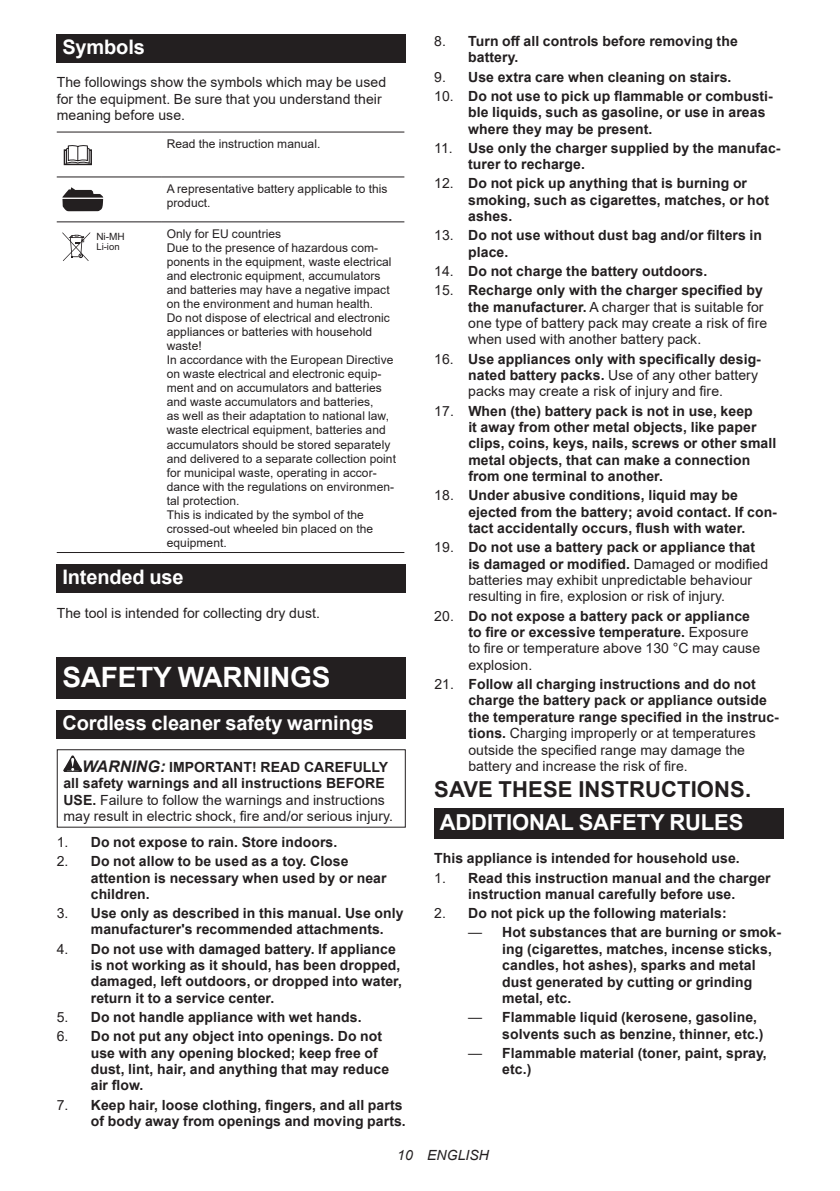
<style>
.page{position:relative;width:840px;height:1191px;background:#fff}
.page>*{position:absolute;margin:0;border:0;box-sizing:border-box;transform-origin:0 0}
.t1{font:700 28px "Arial";letter-spacing:-.01em;color:#fff}
.t2{font:700 22px "Arial";letter-spacing:.005em;color:#231f20}
.t3{font:700 22px "Arial";letter-spacing:-.01em;color:#fff}
.t4{font:700 20px "Arial";letter-spacing:-.01em;color:#fff}
.t5{font:700 14px/16.4px "Arial";letter-spacing:.005em;color:#231f20}
.t6{font:14px/16.4px "Arial";letter-spacing:.005em;color:#231f20}
.t7{font:italic 14px "Arial";letter-spacing:.005em;color:#231f20}
.t8{font:12px/14px "Arial";letter-spacing:.005em;color:#231f20}
.t9{font:10px "Arial";color:#231f20}
.t10{font:9.6px "Arial";color:#231f20}
.s1{font-weight:700;font-style:italic;font-size:16px}
.s2{font-weight:700}
.s3{font-weight:400}
</style>
<div class="page">
<div style="left:57px;top:34px;width:348px;height:29px;background:#231f20"></div>
<hr style="left:57px;top:131px;width:104px;height:1px;background:#231f20">
<hr style="left:161px;top:131px;width:243px;height:1px;background:#231f20">
<hr style="left:57px;top:176px;width:104px;height:1px;background:#231f20">
<hr style="left:161px;top:176px;width:243px;height:1px;background:#231f20">
<hr style="left:57px;top:221px;width:104px;height:1px;background:#231f20">
<hr style="left:161px;top:221px;width:243px;height:1px;background:#231f20">
<hr style="left:57px;top:552px;width:104px;height:1px;background:#231f20">
<hr style="left:161px;top:552px;width:243px;height:1px;background:#231f20">
<svg style="left:63px;top:145px;width:29px;height:21px"></svg>
<svg style="left:62px;top:187px;width:41px;height:24px"></svg>
<svg style="left:62px;top:232px;width:28px;height:29px"></svg>
<div style="left:57px;top:564px;width:348px;height:29px;background:#231f20"></div>
<div style="left:57px;top:657px;width:348px;height:41px;background:#231f20"></div>
<div style="left:57px;top:710px;width:348px;height:28px;background:#231f20"></div>
<svg style="left:63px;top:755px;width:19px;height:17px"></svg>
<div style="left:57px;top:749px;width:348px;height:78px;border:1px solid #231f20"></div>
<div style="left:434px;top:808px;width:348px;height:30px;background:#231f20"></div>
<h3 class="t4" style="left:62px;top:33px;width:84px">Symbols</h3>
<p class="t6" style="left:57px;top:74px;width:331px">The followings show the symbols which may be used for the equipment. Be sure that you understand their meaning before use.</p>
<p class="t8" style="left:167px;top:137px;width:155px">Read the instruction manual.</p>
<p class="t8" style="left:167px;top:182px;width:222px">A representative battery applicable to this product.</p>
<p class="t9" style="left:96px;top:230px;width:30px">Ni-MH</p>
<p class="t10" style="left:96px;top:240px;width:25px">Li-ion</p>
<p class="t8" style="left:167px;top:226px;width:231px">Only for EU countries<br>Due to the presence of hazardous com&shy;ponents in the equipment, waste electrical and electronic equipment, accumulators and batteries may have a negative impact on the environment and human health.<br>Do not dispose of electrical and electronic appliances or batteries with household waste!<br>In accordance with the European Directive on waste electrical and electronic equip&shy;ment and on accumulators and batteries and waste accumulators and batteries,<br>as well as their adaptation to national law, waste electrical equipment, batteries and accumulators should be stored separately and delivered to a separate collection point for municipal waste, operating in accor&shy;dance with the regulations on environmen&shy;tal protection.<br>This is indicated by the symbol of the crossed-out wheeled bin placed on the equipment.</p>
<h3 class="t4" style="left:62px;top:563px;width:122px">Intended use</h3>
<p class="t6" style="left:57px;top:604px;width:264px">The tool is intended for collecting dry dust.</p>
<h1 class="t1" style="left:62px;top:657px;width:269px">SAFETY WARNINGS</h1>
<h3 class="t4" style="left:62px;top:708px;width:313px">Cordless cleaner safety warnings</h3>
<p class="t6" style="left:63px;top:758px;width:331px;text-indent:19px"><span class="s1">WARNING:</span> <span class="s2">IMPORTANT! READ CAREFULLY all safety warnings and all instructions BEFORE USE.</span> Failure to follow the warnings and instructions may result in electric shock, fire and/or serious injury.</p>
<p class="t5" style="left:57px;top:834px;width:282px"><span class="s3">1.</span> Do not expose to rain. Store indoors.</p>
<p class="t5" style="left:91px;top:853px;width:297px;text-indent:-34px"><span class="s3">2.</span> Do not allow to be used as a toy. Close attention is necessary when used by or near children.</p>
<p class="t5" style="left:91px;top:905px;width:314px;text-indent:-34px"><span class="s3">3.</span> Use only as described in this manual. Use only manufacturer's recommended attachments.</p>
<p class="t5" style="left:91px;top:940px;width:312px;text-indent:-34px"><span class="s3">4.</span> Do not use with damaged battery. If appliance is not working as it should, has been dropped, damaged, left outdoors, or dropped into water, return it to a service center.</p>
<p class="t5" style="left:57px;top:1009px;width:306px"><span class="s3">5.</span> Do not handle appliance with wet hands.</p>
<p class="t5" style="left:91px;top:1028px;width:300px;text-indent:-34px"><span class="s3">6.</span> Do not put any object into openings. Do not use with any opening blocked; keep free of dust, lint, hair, and anything that may reduce air flow.</p>
<p class="t5" style="left:57px;top:1096px;width:350px;text-align:right"><span class="s3">7.</span> Keep hair, loose clothing, fingers, and all parts of body away from openings and moving parts.</p>
<p class="t5" style="left:468px;top:33px;width:271px;text-indent:-34px"><span class="s3">8.</span> Turn off all controls before removing the battery.</p>
<p class="t5" style="left:434px;top:69px;width:298px"><span class="s3">9.</span> Use extra care when cleaning on stairs.</p>
<p class="t5" style="left:468px;top:88px;width:306px;text-indent:-34px"><span class="s3">10.</span> Do not use to pick up flammable or combusti&shy;ble liquids, such as gasoline, or use in areas where they may be present.</p>
<p class="t5" style="left:468px;top:140px;width:313px;text-indent:-34px"><span class="s3">11.</span> Use only the charger supplied by the manufac&shy;turer to recharge.</p>
<p class="t5" style="left:468px;top:175px;width:302px;text-indent:-34px"><span class="s3">12.</span> Do not pick up anything that is burning or smoking, such as cigarettes, matches, or hot ashes.</p>
<p class="t5" style="left:468px;top:227px;width:295px;text-indent:-34px"><span class="s3">13.</span> Do not use without dust bag and/or filters in place.</p>
<p class="t5" style="left:434px;top:263px;width:274px"><span class="s3">14.</span> Do not charge the battery outdoors.</p>
<p class="t6" style="left:468px;top:282px;width:300px;text-indent:-34px">15. <span class="s2">Recharge only with the charger specified by the manufacturer.</span> A charger that is suitable for one type of battery pack may create a risk of fire when used with another battery pack.</p>
<p class="t6" style="left:468px;top:350px;width:294px;text-indent:-34px">16. <span class="s2">Use appliances only with specifically desig&shy;nated battery packs.</span> Use of any other battery packs may create a risk of injury and fire.</p>
<p class="t5" style="left:468px;top:402px;width:309px;text-indent:-34px"><span class="s3">17.</span> When (the) battery pack is not in use, keep<br>it away from other metal objects, like paper clips, coins, keys, nails, screws or other small metal objects, that can make a connection from one terminal to another.</p>
<p class="t5" style="left:468px;top:487px;width:310px;text-indent:-34px"><span class="s3">18.</span> Under abusive conditions, liquid may be ejected from the battery; avoid contact. If con&shy;tact accidentally occurs, flush with water.</p>
<p class="t6" style="left:468px;top:539px;width:301px;text-indent:-34px">19. <span class="s2">Do not use a battery pack or appliance that is damaged or modified.</span> Damaged or modified batteries may exhibit unpredictable behaviour resulting in fire, explosion or risk of injury.</p>
<p class="t5" style="left:468px;top:608px;width:293px;text-indent:-34px"><span class="s3">20.</span> Do not expose a battery pack or appliance to fire or excessive temperature. <span class="s3">Exposure to fire or temperature above 130 °C may cause explosion.</span></p>
<p class="t5" style="left:468px;top:676px;width:312px;text-indent:-34px"><span class="s3">21.</span> Follow all charging instructions and do not charge the battery pack or appliance outside the temperature range specified in the instruc&shy;tions. <span class="s3">Charging improperly or at temperatures outside the specified range may damage the battery and increase the risk of fire.</span></p>
<h2 class="t2" style="left:434px;top:773px;width:318px">SAVE THESE INSTRUCTIONS.</h2>
<h2 class="t3" style="left:439px;top:806px;width:305px">ADDITIONAL SAFETY RULES</h2>
<p class="t5" style="left:434px;top:850px;width:307px">This appliance is intended for household use.</p>
<p class="t5" style="left:434px;top:869px;width:338px;text-align:center"><span class="s3">1.</span> Read this instruction manual and the charger instruction manual carefully before use.</p>
<p class="t5" style="left:434px;top:905px;width:294px"><span class="s3">2.</span> Do not pick up the following materials:</p>
<p class="t5" style="left:502px;top:924px;width:280px;text-indent:-34px"><span class="s3">—</span> Hot substances that are burning or smok&shy;ing (cigarettes, matches, incense sticks, candles, hot ashes), sparks and metal dust generated by cutting or grinding metal, etc.</p>
<p class="t5" style="left:502px;top:1009px;width:263px;text-indent:-34px"><span class="s3">—</span> Flammable liquid (kerosene, gasoline, solvents such as benzine, thinner, etc.)</p>
<p class="t5" style="left:502px;top:1044px;width:266px;text-indent:-34px"><span class="s3">—</span> Flammable material (toner, paint, spray, etc.)</p>
<p class="t7" style="left:397px;top:1146px;width:93px">10 ENGLISH</p>
</div>
